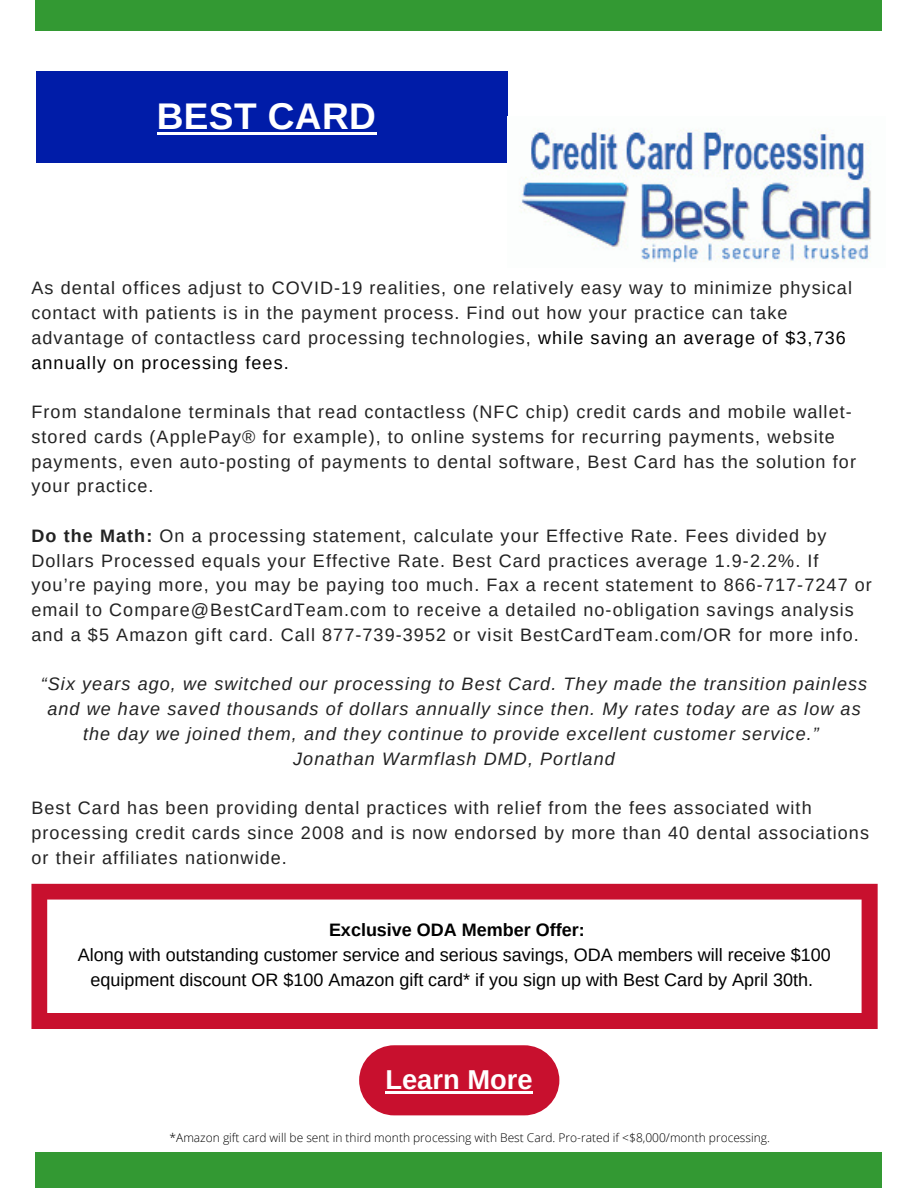
<style>
.page{position:relative;width:918px;height:1188px;background:#fff}
.page>*{position:absolute;margin:0;border:0;box-sizing:border-box;transform-origin:0 0}
.t1{font:700 37.05px "Arimo";letter-spacing:.01em;color:#fff}
.t2{font:700 27.3px "Arimo";color:#fff}
.t3{font:18px/24.8px "Arimo";letter-spacing:.06em;color:#222}
.t4{font:italic 18px/24.8px "Arimo";letter-spacing:.06em;color:#222;text-align:center}
.t5{font:18px/24.8px "Arimo";color:#000;text-align:center}
.t6{font:700 18px "Arimo";color:#000}
.t7{font:300 12px "Open Sans";color:#000}
.s1{color:#000}
.s2{font-weight:700}
</style>
<div class="page">
<div style="left:36px;top:1153px;width:846px;height:35px;background:#393"></div>
<div style="left:36px;top:0;width:846px;height:31px;background:#393"></div>
<div style="left:36px;top:72px;width:471px;height:91px;background:#001ca8"></div>
<div style="left:359px;top:1045px;width:200px;height:71px;background:#c8102e;border-radius:35px"></div>
<svg style="left:31px;top:884px;width:847px;height:145px"></svg>
<img style="left:519px;top:128px;width:352px;height:135px">
<hr style="left:157px;top:132px;width:219px;height:3px;background:#fff">
<hr style="left:385px;top:1091px;width:148px;height:2px;background:#fff">
<p class="t1" style="left:157px;top:96px;width:221px">BEST CARD</p>
<p class="t3" style="left:31px;top:276px;width:822px">As dental offices adjust to COVID-19 realities, one relatively easy way to minimize physical contact with patients is in the payment process. Find out how your practice can take advantage of contactless card processing technologies, <span class="s1">while saving an average of $3,736 annually on processing fees.</span></p>
<p class="t3" style="left:31px;top:399px;width:826px">From standalone terminals that read contactless (NFC chip) credit cards and mobile wallet&shy;stored cards (ApplePay® for example), to online systems for recurring payments, website payments, even auto-posting of payments to dental software, Best Card has the solution for your practice.</p>
<p class="t3" style="left:31px;top:523px;width:842px"><span class="s2">Do the Math:</span> On a processing statement, calculate your Effective Rate. Fees divided by Dollars Processed equals your Effective Rate. Best Card practices average 1.9-2.2%. If you’re paying more, you may be paying too much. Fax a recent statement to 866-717-7247 or email to Compare@BestCardTeam.com to receive a detailed no-obligation savings analysis and a $5 Amazon gift card. Call 877-739-3952 or visit BestCardTeam.com/OR for more info.</p>
<p class="t4" style="left:41px;top:672px;width:828px">“Six years ago, we switched our processing to Best Card. They made the transition painless and we have saved thousands of dollars annually since then. My rates today are as low as the day we joined them, and they continue to provide excellent customer service.”</p>
<p class="t4" style="left:293px;top:746px;width:323px">Jonathan Warmflash DMD, Portland</p>
<p class="t3" style="left:31px;top:795px;width:839px">Best Card has been providing dental practices with relief from the fees associated with processing credit cards since 2008 and is now endorsed by more than 40 dental associations or their affiliates nationwide.</p>
<p class="t6" style="left:329px;top:920px;width:257px">Exclusive ODA Member Offer:</p>
<p class="t5" style="left:78px;top:942px;width:754px">Along with outstanding customer service and serious savings, ODA members will receive $100 equipment discount OR $100 Amazon gift card* if you sign up with Best Card by April 30th.</p>
<p class="t2" style="left:385px;top:1064px;width:149px">Learn More</p>
<p class="t7" style="left:170px;top:1130px;width:602px">*Amazon gift card will be sent in third month processing with Best Card. Pro-rated if &lt;$8,000/month processing.</p>
</div>
